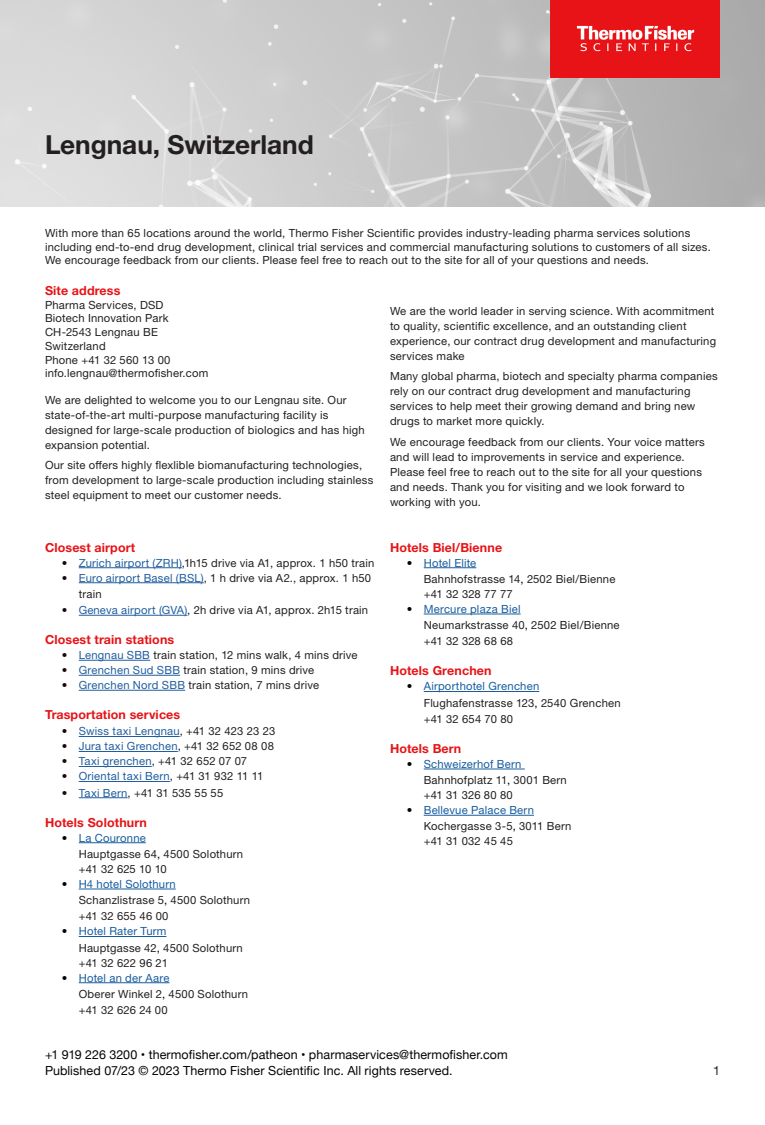
<style>
.page{position:relative;width:765px;height:1125px;background:#fff}
.page>*{position:absolute;margin:0;border:0;box-sizing:border-box;transform-origin:0 0}
.VG_-_Site_name{font:700 26.25px "Helvetica Neue LTW1 G";color:#231f20}
.Copyright{font:12.5px/16.2px "Helvetica Neue";letter-spacing:.005em;color:#040503}
.Site_FS_-_Header{font:700 12.5px "Helvetica Neue LTW1 G";letter-spacing:.01em;color:#e71316}
.Ref_body_copy{font:12.5px "Helvetica Neue LTW1 G";color:#231f20}
.VG_-_Body{font:11.25px/15px "Helvetica Neue LTW1 G";letter-spacing:.02em;color:#231f20}
.VG_-_About_text{font:11.25px/16.2px "Helvetica Neue LTW1 G";letter-spacing:.02em;color:#231f20}
.Site_FS_-_Bullets{font:11.25px/16.2px "Helvetica Neue LTW1 G";letter-spacing:.02em;color:#231f20}
.VG_-_Contact_Info{font:11.25px/13.8px "Helvetica Neue LTW1 G";letter-spacing:.02em;color:#231f20}
.Site_FS_-_Bullets-2{font:11.25px "Helvetica Neue LTW1 G";letter-spacing:.02em;color:#215e9e}
.Site_FS_-_Body_text{font:11.25px "Helvetica Neue LTW1 G";letter-spacing:.02em;color:#231f20}
.VG_-_About_text-2{font:11.25px "Helvetica Neue LTW1 G";letter-spacing:-.02em;color:#231f20}
.s1{color:#1d090b}
.s2{color:#215e9e}
.s3{color:#231f20}
.s4{color:#040503}
.s5{color:#175d9e}
</style>
<div class="page">
<img style="left:0;top:0;width:765px;height:207px">
<img style="left:551px;top:0;width:169px;height:78px">
<hr style="left:79px;top:567px;width:103px;height:1px;background:#215e9e">
<hr style="left:79px;top:582px;width:125px;height:1px;background:#215e9e">
<hr style="left:79px;top:615px;width:108px;height:1px;background:#215e9e">
<hr style="left:79px;top:660px;width:71px;height:1px;background:#215e9e">
<hr style="left:79px;top:675px;width:101px;height:1px;background:#215e9e">
<hr style="left:79px;top:690px;width:106px;height:1px;background:#215e9e">
<hr style="left:79px;top:736px;width:101px;height:1px;background:#215e9e">
<hr style="left:79px;top:751px;width:99px;height:1px;background:#215e9e">
<hr style="left:79px;top:766px;width:73px;height:1px;background:#215e9e">
<hr style="left:79px;top:781px;width:91px;height:1px;background:#215e9e">
<hr style="left:79px;top:797px;width:49px;height:1px;background:#215e9e">
<hr style="left:79px;top:842px;width:67px;height:1px;background:#175d9e">
<hr style="left:79px;top:889px;width:97px;height:1px;background:#175d9e">
<hr style="left:79px;top:936px;width:87px;height:1px;background:#175d9e">
<hr style="left:79px;top:982px;width:91px;height:1px;background:#175d9e">
<hr style="left:424px;top:567px;width:52px;height:1px;background:#175d9e">
<hr style="left:424px;top:614px;width:97px;height:1px;background:#175d9e">
<hr style="left:424px;top:691px;width:115px;height:1px;background:#175d9e">
<hr style="left:424px;top:769px;width:101px;height:1px;background:#175d9e">
<hr style="left:424px;top:815px;width:110px;height:1px;background:#175d9e">
<p class="VG_-_Site_name" style="left:45px;top:128px;width:270px">Lengnau, Switzerland</p>
<p class="VG_-_About_text" style="left:45px;top:226px;width:667px;line-height:13.5px">With more than 65 locations around the world, Thermo Fisher Scientific provides industry-leading pharma services solutions including end-to-end drug development, clinical trial services and commercial manufacturing solutions to customers of all sizes.<br>We encourage feedback from our clients. Please feel free to reach out to the site for all of your questions and needs.</p>
<p class="Site_FS_-_Header" style="left:45px;top:283px;width:77px">Site address</p>
<p class="Site_FS_-_Body_text" style="left:45px;top:298px;width:120px">Pharma Services, DSD</p>
<p class="VG_-_Contact_Info" style="left:45px;top:311px;width:165px">Biotech Innovation Park<br>CH-2543 Lengnau BE<br>Switzerland<br>Phone +41 32 560 13 00 info.lengnau@thermofisher.com</p>
<p class="VG_-_Body" style="left:45px;top:392px;width:321px">We are delighted to welcome you to our Lengnau site. Our state-of-the-art multi-purpose manufacturing facility is designed for large-scale production of biologics and has high expansion potential.</p>
<p class="VG_-_Body" style="left:45px;top:458px;width:330px">Our site offers highly flexlible biomanufacturing technologies, from development to large-scale production including stainless steel equipment to meet our customer needs.</p>
<p class="Site_FS_-_Header" style="left:45px;top:539px;width:92px">Closest airport</p>
<p class="Site_FS_-_Bullets" style="left:62px;top:554px;width:314px"><span class="s1">•</span> <span class="s2">Zurich airport (ZRH)</span>,1h15 drive via A1, approx. 1 h50 train</p>
<p class="Site_FS_-_Bullets" style="left:79px;top:569px;width:294px;text-indent:-17px"><span class="s1">•</span> <span class="s2">Euro airport Basel (BSL)</span>, 1 h drive via A2., approx. 1 h50 train</p>
<p class="Site_FS_-_Bullets" style="left:62px;top:602px;width:308px"><span class="s1">•</span> <span class="s2">Geneva airport (GVA)</span>, 2h drive via A1, approx. 2h15 train</p>
<p class="Site_FS_-_Header" style="left:45px;top:632px;width:131px">Closest train stations</p>
<p class="Site_FS_-_Bullets" style="left:62px;top:647px;width:297px"><span class="s1">•</span> <span class="s2">Lengnau SBB</span> train station, 12 mins walk, 4 mins drive</p>
<p class="Site_FS_-_Bullets" style="left:62px;top:662px;width:254px"><span class="s1">•</span> <span class="s2">Grenchen Sud SBB</span> train station, 9 mins drive</p>
<p class="Site_FS_-_Bullets" style="left:62px;top:677px;width:259px"><span class="s1">•</span> <span class="s2">Grenchen Nord SBB</span> train station, 7 mins drive</p>
<p class="Site_FS_-_Header" style="left:45px;top:707px;width:137px">Trasportation services</p>
<p class="Site_FS_-_Bullets-2" style="left:62px;top:724px;width:215px"><span class="s1">•</span> Swiss taxi Lengnau<span class="s3">, +41 32 423 23 23</span></p>
<p class="Site_FS_-_Bullets-2" style="left:62px;top:739px;width:214px"><span class="s1">•</span> Jura taxi Grenchen<span class="s3">, +41 32 652 08 08</span></p>
<p class="Site_FS_-_Bullets" style="left:62px;top:753px;width:187px"><span class="s1">•</span> <span class="s2">Taxi grenchen</span>, +41 32 652 07 07</p>
<p class="Site_FS_-_Bullets-2" style="left:62px;top:769px;width:203px"><span class="s1">•</span> Oriental taxi Bern<span class="s3">, +41 31 932 11 11</span></p>
<p class="Site_FS_-_Bullets" style="left:62px;top:784px;width:163px"><span class="s1">•</span> <span class="s2">Taxi Bern</span>, +41 31 535 55 55</p>
<p class="Site_FS_-_Header" style="left:45px;top:814px;width:103px">Hotels Solothurn</p>
<p class="VG_-_About_text" style="left:79px;top:829px;width:166px;text-indent:-17px"><span class="s4">•</span> <span class="s5">La Couronne<br></span>Hauptgasse 64<span class="s4">,</span> 4500 Solothurn</p>
<p class="VG_-_About_text-2" style="left:79px;top:862px;width:90px">+41 32 625 10 10</p>
<p class="VG_-_About_text" style="left:79px;top:876px;width:173px;text-indent:-17px"><span class="s4">•</span> <span class="s5">H4 hotel Solothurn<br></span>Schanzlistrase 5<span class="s4">,</span> 4500 Solothurn +41 32 655 46 00</p>
<p class="VG_-_About_text" style="left:79px;top:923px;width:166px;text-indent:-17px"><span class="s4">•</span> <span class="s5">Hotel Rater Turm<br></span>Hauptgasse 42<span class="s4">,</span> 4500 Solothurn</p>
<p class="VG_-_About_text" style="left:79px;top:954px;width:91px">+41 32 622 96 21</p>
<p class="VG_-_About_text" style="left:79px;top:969px;width:171px;text-indent:-17px"><span class="s4">•</span> <span class="s5">Hotel an der Aare<br></span>Oberer Winkel 2<span class="s4">,</span> 4500 Solothurn +41 32 626 24 00</p>
<p class="VG_-_Body" style="left:390px;top:303px;width:328px">We are the world leader in serving science. With acommitment to quality, scientific excellence, and an outstanding client experience, our contract drug development and manufacturing services make</p>
<p class="VG_-_Body" style="left:390px;top:369px;width:329px">Many global pharma, biotech and specialty pharma companies rely on our contract drug development and manufacturing services to help meet their growing demand and bring new drugs to market more quickly.</p>
<p class="VG_-_Body" style="left:390px;top:434px;width:316px">We encourage feedback from our clients. Your voice matters and will lead to improvements in service and experience.<br>Please feel free to reach out to the site for all your questions and needs. Thank you for visiting and we look forward to working with you.</p>
<p class="Site_FS_-_Header" style="left:390px;top:539px;width:114px">Hotels Biel/Bienne</p>
<p class="VG_-_About_text" style="left:424px;top:554px;width:193px;text-indent:-17px"><span class="s4">•</span> <span class="s5">Hotel Elite<br></span>Bahnhofstrasse 14<span class="s4">,</span> 2502 Biel/Bienne</p>
<p class="VG_-_About_text" style="left:424px;top:586px;width:91px">+41 32 328 77 77</p>
<p class="VG_-_About_text" style="left:424px;top:601px;width:197px;text-indent:-17px"><span class="s4">•</span> <span class="s5">Mercure plaza Biel<br></span>Neumarkstrasse 40<span class="s4">,</span> 2502 Biel/Bienne +41 32 328 68 68</p>
<p class="Site_FS_-_Header" style="left:390px;top:663px;width:103px">Hotels Grenchen</p>
<p class="VG_-_About_text" style="left:424px;top:678px;width:198px;text-indent:-17px"><span class="s4">•</span> <span class="s5">Airporthotel Grenchen<br></span>Flughafenstrasse 123<span class="s4">,</span> 2540 Grenchen +41 32 654 70 80</p>
<p class="Site_FS_-_Header" style="left:390px;top:741px;width:73px">Hotels Bern</p>
<p class="VG_-_About_text" style="left:424px;top:756px;width:145px;text-indent:-17px"><span class="s4">•</span> <span class="s5">Schweizerhof Bern<br></span>Bahnhofplatz 11<span class="s4">,</span> 3001 Bern</p>
<p class="VG_-_About_text" style="left:424px;top:787px;width:91px">+41 31 326 80 80</p>
<p class="VG_-_About_text" style="left:424px;top:802px;width:149px;text-indent:-17px"><span class="s4">•</span> <span class="s5">Bellevue Palace Bern<br></span>Kochergasse 3-5<span class="s4">,</span> 3011 Bern</p>
<p class="VG_-_About_text" style="left:424px;top:833px;width:91px">+41 31 032 45 45</p>
<p class="Copyright" style="left:45px;top:1047px;width:464px">+1 919 226 3200 • thermofisher.com/patheon • pharmaservices@thermofisher.com<br>Published 07/23 © 2023 Thermo Fisher Scientific Inc. All rights reserved.</p>
<p class="Ref_body_copy" style="left:713px;top:1063px;width:8px">1</p>
</div>
